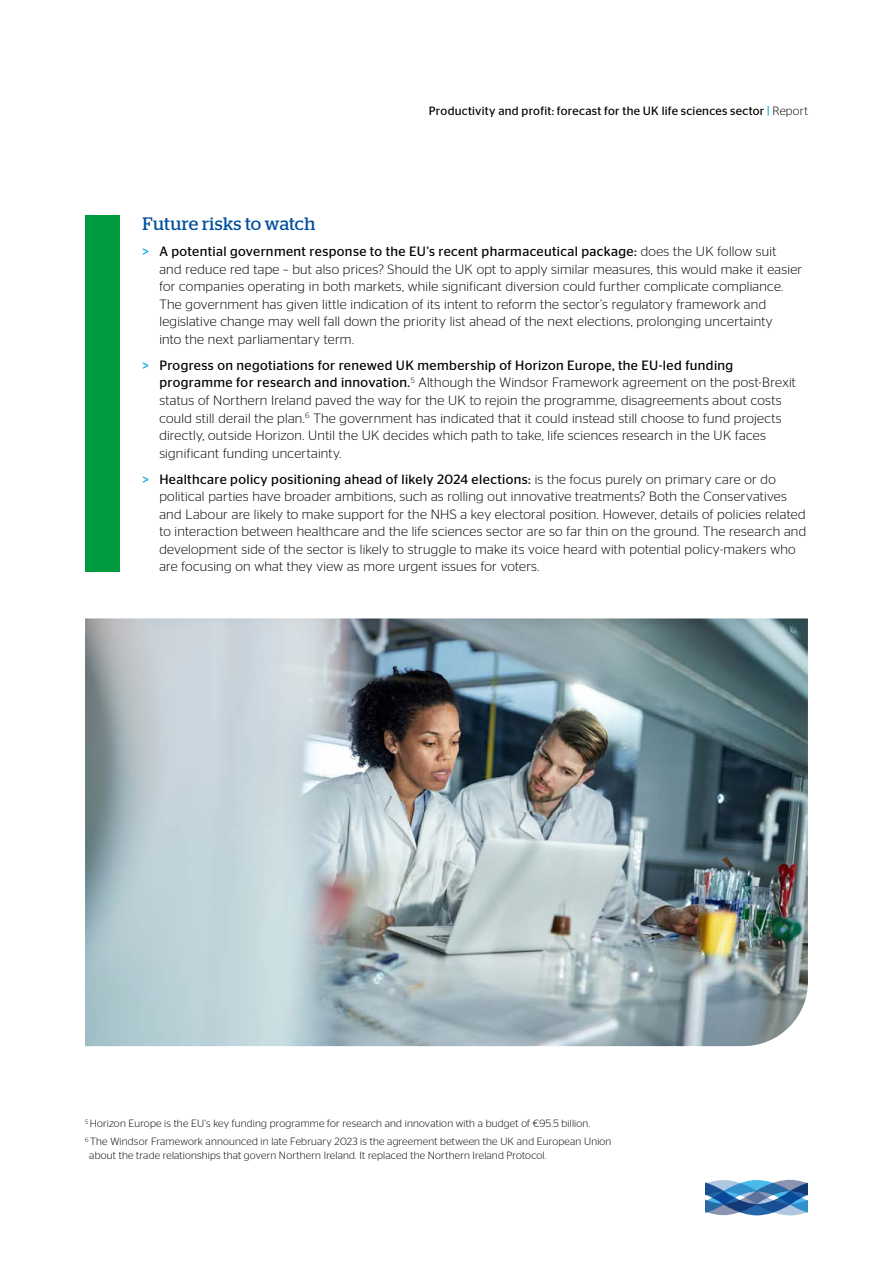
<style>
.page{position:relative;width:893px;height:1263px;background:#fff}
.page>*{position:absolute;margin:0;border:0;box-sizing:border-box;transform-origin:0 0}
.t1{font:18px "Stag";letter-spacing:.015em;color:#004e9b}
.t2{font:300 13.5px/17.5px "Stag Sans";letter-spacing:.02em;color:#000}
.t3{font:12px "Stag Sans";letter-spacing:.02em;color:#000}
.t4{font:300 10.5px/17.7px "Stag Sans";letter-spacing:.02em;color:#000}
.s1{color:#009fe3}
.s2{font-weight:300}
.s3{font-weight:400;color:#009fe3}
.s4{font-weight:400}
</style>
<div class="page">
<svg style="left:705px;top:1180px;width:103px;height:35px;background:#5687b8"></svg>
<div style="left:85px;top:216px;width:34px;height:356px;background:#009b3e"></div>
<img style="left:85px;top:618px;width:723px;height:428px">
<p class="t3" style="left:429px;top:104px;width:380px">Productivity and profit: forecast for the UK life sciences sector <span class="s1">|</span> <span class="s2">Report</span></p>
<h1 class="t1" style="left:142px;top:213px;width:174px">Future risks to watch</h1>
<p class="t2" style="left:159px;top:242px;width:644px;text-indent:-17px"><span class="s3">&gt;</span> <span class="s4">A potential government response to the EU’s recent pharmaceutical package:</span> does the UK follow suit<br>and reduce red tape – but also prices? Should the UK opt to apply similar measures, this would make it easier for companies operating in both markets, while significant diversion could further complicate compliance.<br>The government has given little indication of its intent to reform the sector’s regulatory framework and legislative change may well fall down the priority list ahead of the next elections, prolonging uncertainty<br>into the next parliamentary term.</p>
<p class="t2" style="left:159px;top:356px;width:638px;text-indent:-17px"><span class="s3">&gt;</span> <span class="s4">Progress on negotiations for renewed UK membership of Horizon Europe, the EU-led funding programme for research and innovation.</span><sup>5</sup> Although the Windsor Framework agreement on the post-Brexit status of Northern Ireland paved the way for the UK to rejoin the programme, disagreements about costs could still derail the plan.<sup>6</sup> The government has indicated that it could instead still choose to fund projects directly, outside Horizon. Until the UK decides which path to take, life sciences research in the UK faces significant funding uncertainty.</p>
<p class="t2" style="left:159px;top:470px;width:648px;text-indent:-17px"><span class="s3">&gt;</span> <span class="s4">Healthcare policy positioning ahead of likely 2024 elections:</span> is the focus purely on primary care or do political parties have broader ambitions, such as rolling out innovative treatments? Both the Conservatives and Labour are likely to make support for the NHS a key electoral position. However, details of policies related to interaction between healthcare and the life sciences sector are so far thin on the ground. The research and development side of the sector is likely to struggle to make its voice heard with potential policy-makers who are focusing on what they view as more urgent issues for voters.</p>
<p class="t4" style="left:85px;top:1115px;width:528px"><sup>5</sup> Horizon Europe is the EU’s key funding programme for research and innovation with a budget of €95.5 billion.<br><sup>6</sup> The Windsor Framework announced in late February 2023 is the agreement between the UK and European Union</p>
<p class="t4" style="left:89px;top:1146px;width:459px">about the trade relationships that govern Northern Ireland. It replaced the Northern Ireland Protocol.</p>
</div>
